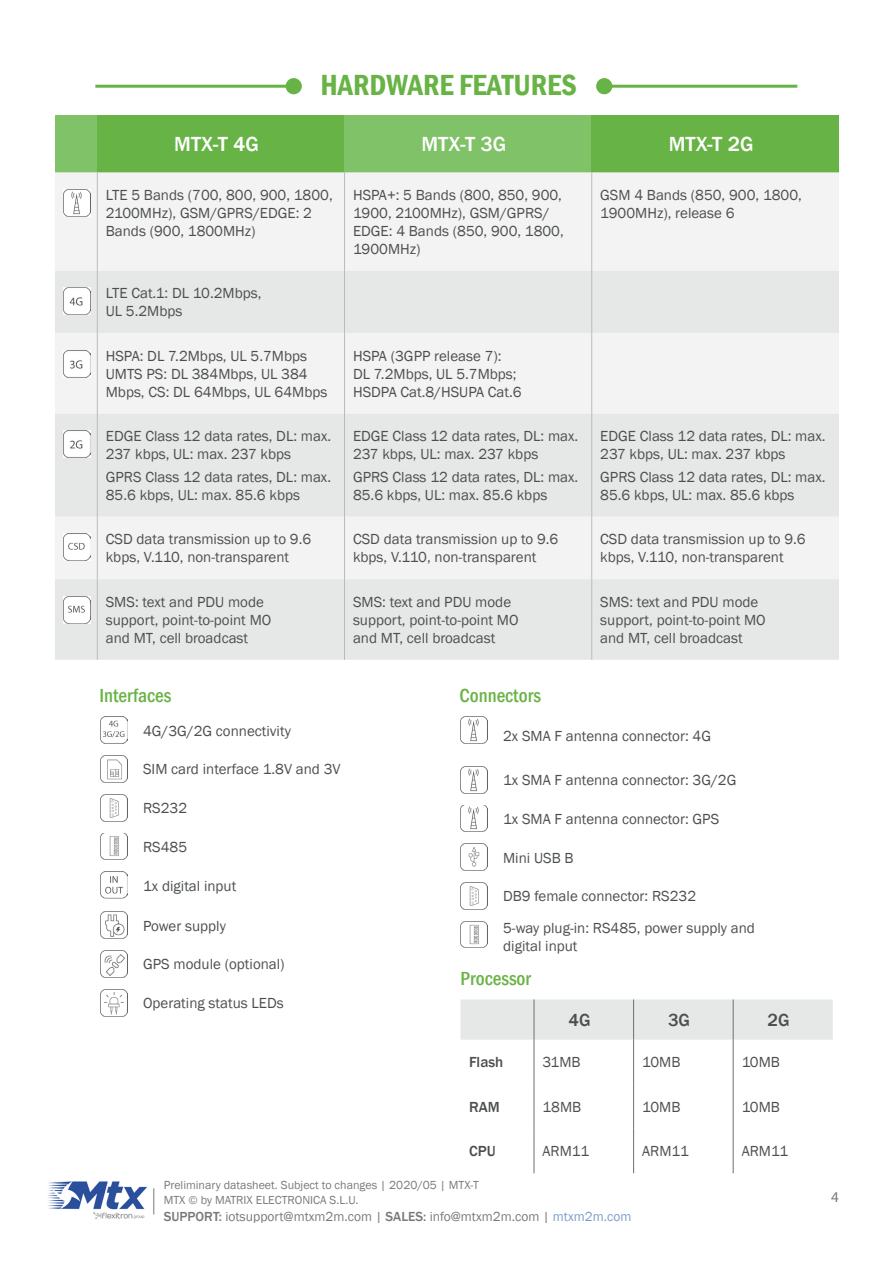
<style>
.page{position:relative;width:893px;height:1263px;background:#fff}
.page>*{position:absolute;margin:0;border:0;box-sizing:border-box;transform-origin:0 0}
.t1{font:600 condensed 30px "Franklin Gothic";color:#68b345}
.t2{font:500 21px "Franklin Gothic";color:#fff}
.t3{font:500 condensed 19.5px "Franklin Gothic";color:#68b345}
.t4{font:500 18px "Franklin Gothic";color:#4c4f50}
.Tabla_título{font:15px/18px "Franklin Gothic";color:#4c4f50}
.t5{font:500 15px "Franklin Gothic";color:#4c4f50}
.t6{font:15px "Myriad Pro";color:#231f20}
.t7{font:13.5px "Franklin Gothic";color:#231f20}
.t8{font:12px/15px "Franklin Gothic";color:#231f20}
.s1{font-weight:500}
.s2{color:#2059a8}
</style>
<div class="page">
<img style="left:48px;top:1181px;width:99px;height:38px">
<svg style="left:153px;top:1188px;width:1px;height:26px"></svg>
<div style="left:55px;top:115px;width:42px;height:57px;background:#7fc267"></div>
<div style="left:97px;top:115px;width:247px;height:57px;background:#68b345"></div>
<div style="left:344px;top:115px;width:248px;height:57px;background:#7fc267"></div>
<div style="left:592px;top:115px;width:247px;height:57px;background:#68b345"></div>
<div style="left:55px;top:172px;width:784px;height:99px;background:#f3f3f3"></div>
<div style="left:55px;top:271px;width:784px;height:62px;background:#e5e8e7"></div>
<div style="left:55px;top:333px;width:784px;height:81px;background:#f3f3f3"></div>
<div style="left:55px;top:414px;width:784px;height:103px;background:#e5e8e7"></div>
<div style="left:55px;top:517px;width:784px;height:62px;background:#f3f3f3"></div>
<div style="left:55px;top:579px;width:784px;height:81px;background:#e5e8e7"></div>
<hr style="left:97px;top:172px;width:1px;height:99px;background:#bbb">
<hr style="left:344px;top:172px;width:1px;height:99px;background:#bbb">
<hr style="left:591px;top:172px;width:1px;height:99px;background:#bbb">
<hr style="left:97px;top:271px;width:1px;height:62px;background:#bbb">
<hr style="left:344px;top:271px;width:1px;height:62px;background:#bbb">
<hr style="left:591px;top:271px;width:1px;height:62px;background:#bbb">
<hr style="left:97px;top:333px;width:1px;height:81px;background:#bbb">
<hr style="left:344px;top:333px;width:1px;height:81px;background:#bbb">
<hr style="left:591px;top:333px;width:1px;height:81px;background:#bbb">
<hr style="left:97px;top:414px;width:1px;height:103px;background:#bbb">
<hr style="left:344px;top:414px;width:1px;height:103px;background:#bbb">
<hr style="left:591px;top:414px;width:1px;height:103px;background:#bbb">
<hr style="left:97px;top:517px;width:1px;height:62px;background:#bbb">
<hr style="left:344px;top:517px;width:1px;height:62px;background:#bbb">
<hr style="left:591px;top:517px;width:1px;height:62px;background:#bbb">
<hr style="left:97px;top:579px;width:1px;height:81px;background:#bbb">
<hr style="left:344px;top:579px;width:1px;height:81px;background:#bbb">
<hr style="left:591px;top:579px;width:1px;height:81px;background:#bbb">
<img style="left:63px;top:189px;width:27px;height:27px">
<img style="left:63px;top:288px;width:27px;height:27px">
<img style="left:63px;top:350px;width:27px;height:27px">
<img style="left:63px;top:431px;width:27px;height:27px">
<img style="left:63px;top:534px;width:27px;height:27px">
<img style="left:63px;top:596px;width:27px;height:27px">
<div style="left:596px;top:78px;width:16px;height:16px;background:#68b345;border-radius:50%"></div>
<hr style="left:604px;top:85px;width:193px;height:3px;background:#68b345">
<div style="left:286px;top:78px;width:16px;height:16px;background:#68b345;border-radius:50%"></div>
<hr style="left:95px;top:85px;width:199px;height:3px;background:#68b345">
<img style="left:461px;top:717px;width:27px;height:26px">
<img style="left:461px;top:766px;width:27px;height:27px">
<img style="left:461px;top:805px;width:27px;height:27px">
<img style="left:461px;top:844px;width:27px;height:27px">
<img style="left:461px;top:883px;width:26px;height:26px">
<img style="left:461px;top:921px;width:26px;height:27px">
<div style="left:460px;top:999px;width:373px;height:41px;background:#e5e8e7"></div>
<hr style="left:534px;top:999px;width:1px;height:41px;background:#6b6f70">
<hr style="left:633px;top:999px;width:1px;height:41px;background:#6b6f70">
<hr style="left:733px;top:999px;width:1px;height:41px;background:#6b6f70">
<hr style="left:534px;top:1040px;width:1px;height:44px;background:#6b6f70">
<hr style="left:633px;top:1040px;width:1px;height:44px;background:#6b6f70">
<hr style="left:733px;top:1040px;width:1px;height:44px;background:#6b6f70">
<hr style="left:534px;top:1084px;width:1px;height:45px;background:#6b6f70">
<hr style="left:633px;top:1084px;width:1px;height:45px;background:#6b6f70">
<hr style="left:733px;top:1084px;width:1px;height:45px;background:#6b6f70">
<hr style="left:534px;top:1129px;width:1px;height:44px;background:#6b6f70">
<hr style="left:633px;top:1129px;width:1px;height:44px;background:#6b6f70">
<hr style="left:733px;top:1129px;width:1px;height:44px;background:#6b6f70">
<img style="left:101px;top:717px;width:27px;height:27px">
<img style="left:101px;top:756px;width:27px;height:26px">
<img style="left:101px;top:794px;width:26px;height:27px">
<img style="left:101px;top:833px;width:26px;height:26px">
<img style="left:101px;top:871px;width:27px;height:28px">
<img style="left:101px;top:912px;width:27px;height:27px">
<img style="left:101px;top:951px;width:26px;height:26px">
<img style="left:101px;top:989px;width:27px;height:27px">
<p class="t1" style="left:320px;top:65px;width:258px">HARDWARE FEATURES</p>
<p class="t2" style="left:174px;top:131px;width:86px">MTX-T 4G</p>
<p class="t2" style="left:421px;top:131px;width:86px">MTX-T 3G</p>
<p class="t2" style="left:669px;top:131px;width:86px">MTX-T 2G</p>
<p class="Tabla_título" style="left:106px;top:186px;width:228px">LTE 5 Bands (700, 800, 900, 1800,<br>2100MHz), GSM/GPRS/EDGE: 2<br>Bands (900, 1800MHz)</p>
<p class="Tabla_título" style="left:353px;top:186px;width:212px">HSPA+: 5 Bands (800, 850, 900,<br>1900, 2100MHz), GSM/GPRS/<br>EDGE: 4 Bands (850, 900, 1800,<br>1900MHz)</p>
<p class="Tabla_título" style="left:600px;top:186px;width:203px">GSM 4 Bands (850, 900, 1800,<br>1900MHz), release 6</p>
<p class="Tabla_título" style="left:106px;top:285px;width:157px">LTE Cat.1: DL 10.2Mbps,<br>UL 5.2Mbps</p>
<p class="Tabla_título" style="left:106px;top:347px;width:223px">HSPA: DL 7.2Mbps, UL 5.7Mbps<br>UMTS PS: DL 384Mbps, UL 384<br>Mbps, CS: DL 64Mbps, UL 64Mbps</p>
<p class="Tabla_título" style="left:353px;top:347px;width:170px">HSPA (3GPP release 7):<br>DL 7.2Mbps, UL 5.7Mbps;<br>HSDPA Cat.8/HSUPA Cat.6</p>
<p class="Tabla_título" style="left:106px;top:428px;width:227px">EDGE Class 12 data rates, DL: max.<br>237 kbps, UL: max. 237 kbps</p>
<p class="Tabla_título" style="left:106px;top:468px;width:227px">GPRS Class 12 data rates, DL: max.<br>85.6 kbps, UL: max. 85.6 kbps</p>
<p class="Tabla_título" style="left:353px;top:428px;width:227px">EDGE Class 12 data rates, DL: max.<br>237 kbps, UL: max. 237 kbps</p>
<p class="Tabla_título" style="left:353px;top:468px;width:227px">GPRS Class 12 data rates, DL: max.<br>85.6 kbps, UL: max. 85.6 kbps</p>
<p class="Tabla_título" style="left:600px;top:428px;width:227px">EDGE Class 12 data rates, DL: max.<br>237 kbps, UL: max. 237 kbps</p>
<p class="Tabla_título" style="left:600px;top:468px;width:227px">GPRS Class 12 data rates, DL: max.<br>85.6 kbps, UL: max. 85.6 kbps</p>
<p class="Tabla_título" style="left:106px;top:531px;width:207px">CSD data transmission up to 9.6 kbps, V.110, non-transparent</p>
<p class="Tabla_título" style="left:353px;top:531px;width:207px">CSD data transmission up to 9.6 kbps, V.110, non-transparent</p>
<p class="Tabla_título" style="left:600px;top:531px;width:207px">CSD data transmission up to 9.6 kbps, V.110, non-transparent</p>
<p class="Tabla_título" style="left:106px;top:593px;width:167px">SMS: text and PDU mode support, point-to-point MO and MT, cell broadcast</p>
<p class="Tabla_título" style="left:353px;top:593px;width:167px">SMS: text and PDU mode support, point-to-point MO and MT, cell broadcast</p>
<p class="Tabla_título" style="left:600px;top:593px;width:167px">SMS: text and PDU mode support, point-to-point MO and MT, cell broadcast</p>
<p class="t3" style="left:99px;top:682px;width:74px">Interfaces</p>
<p class="Tabla_título" style="left:143px;top:722px;width:149px">4G/3G/2G connectivity</p>
<p class="Tabla_título" style="left:143px;top:761px;width:199px">SIM card interface 1.8V and 3V</p>
<p class="Tabla_título" style="left:143px;top:799px;width:46px">RS232</p>
<p class="Tabla_título" style="left:143px;top:838px;width:46px">RS485</p>
<p class="Tabla_título" style="left:143px;top:877px;width:95px">1x digital input</p>
<p class="Tabla_título" style="left:143px;top:917px;width:84px">Power supply</p>
<p class="Tabla_título" style="left:143px;top:955px;width:143px">GPS module (optional)</p>
<p class="Tabla_título" style="left:143px;top:994px;width:142px">Operating status LEDs</p>
<p class="t3" style="left:459px;top:682px;width:83px">Connectors</p>
<p class="Tabla_título" style="left:503px;top:727px;width:209px">2x SMA F antenna connector: 4G</p>
<p class="Tabla_título" style="left:503px;top:771px;width:235px">1x SMA F antenna connector: 3G/2G</p>
<p class="Tabla_título" style="left:503px;top:810px;width:218px">1x SMA F antenna connector: GPS</p>
<p class="Tabla_título" style="left:503px;top:849px;width:72px">Mini USB B</p>
<p class="Tabla_título" style="left:503px;top:887px;width:194px">DB9 female connector: RS232</p>
<p class="Tabla_título" style="left:503px;top:919px;width:253px">5-way plug-in: RS485, power supply and digital input</p>
<p class="t3" style="left:460px;top:966px;width:72px">Processor</p>
<p class="t4" style="left:568px;top:1009px;width:24px">4G</p>
<p class="t4" style="left:668px;top:1009px;width:24px">3G</p>
<p class="t4" style="left:768px;top:1009px;width:24px">2G</p>
<p class="t5" style="left:469px;top:1053px;width:36px">Flash</p>
<p class="Tabla_título" style="left:542px;top:1053px;width:40px">31MB</p>
<p class="Tabla_título" style="left:642px;top:1053px;width:40px">10MB</p>
<p class="Tabla_título" style="left:742px;top:1053px;width:40px">10MB</p>
<p class="t5" style="left:469px;top:1097px;width:32px">RAM</p>
<p class="Tabla_título" style="left:542px;top:1098px;width:40px">18MB</p>
<p class="Tabla_título" style="left:642px;top:1098px;width:40px">10MB</p>
<p class="Tabla_título" style="left:742px;top:1098px;width:40px">10MB</p>
<p class="t5" style="left:469px;top:1142px;width:28px">CPU</p>
<p class="Tabla_título" style="left:542px;top:1142px;width:48px">ARM11</p>
<p class="Tabla_título" style="left:642px;top:1142px;width:48px">ARM11</p>
<p class="Tabla_título" style="left:742px;top:1142px;width:48px">ARM11</p>
<p class="t8" style="left:164px;top:1178px;width:317px">Preliminary datasheet. Subject to changes | 2020/05 | MTX-T<br>MTX © by MATRIX ELECTRONICA S.L.U.</p>
<p class="t7" style="left:164px;top:1208px;width:469px"><span class="s1">SUPPORT:</span> iotsupport@mtxm2m.com | <span class="s1">SALES:</span> info@mtxm2m.com | <span class="s2">mtxm2m.com</span></p>
<p class="t6" style="left:831px;top:1188px;width:9px">4</p>
</div>
